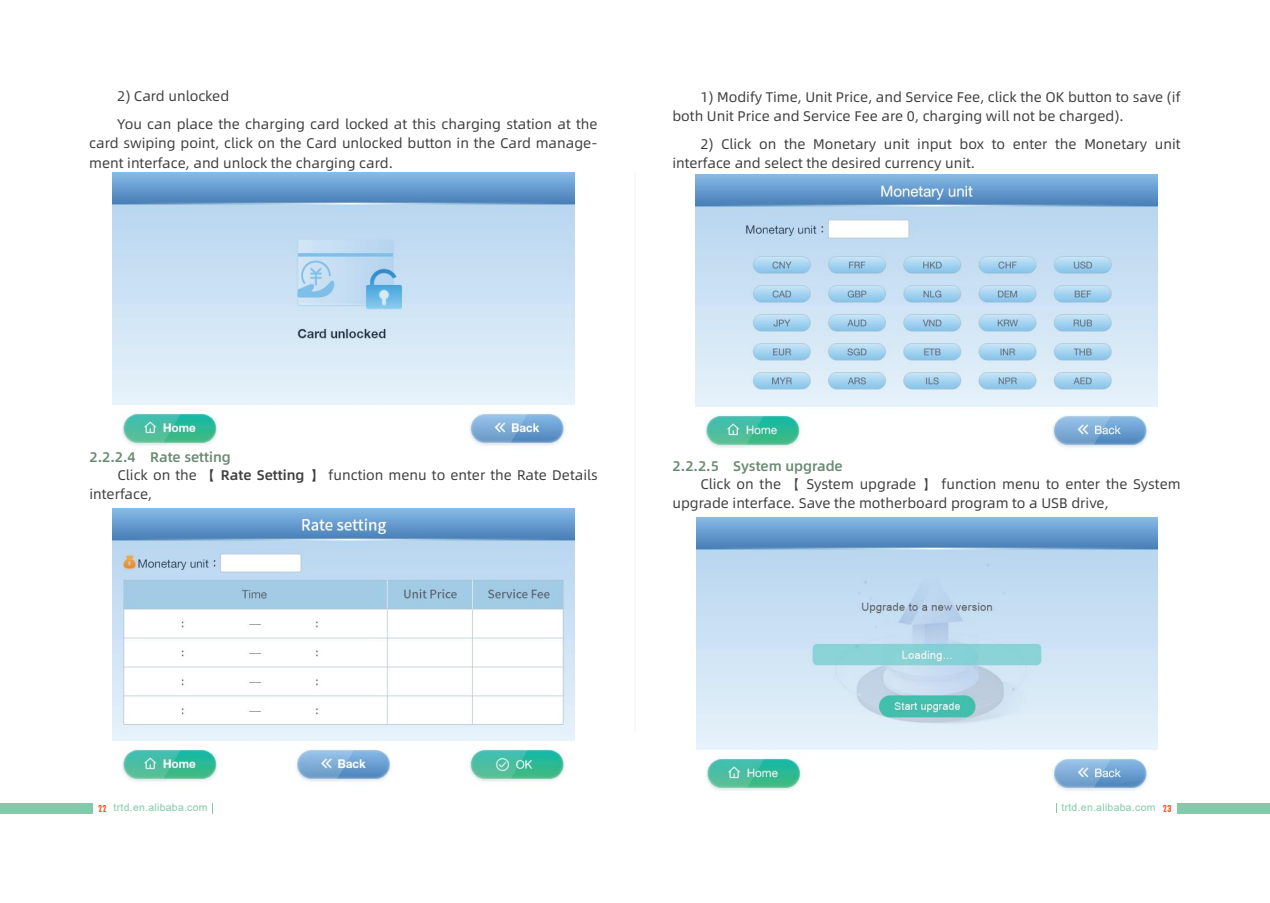
<style>
.page{position:relative;width:1270px;height:903px;background:#fff}
.page>*{position:absolute;margin:0;border:0;box-sizing:border-box;transform-origin:0 0}
.t1{font:14px/19.2px "Alibaba Pu Hui Ti";color:#3e3e3f}
.t2{font:500 14px "Alibaba Pu Hui Ti";color:#6a8a72}
.t3{font:10.5px "Arial";letter-spacing:.025em;color:#81cbab}
.s1{font-weight:500}
.s2{font-family:"xiaowei";color:#f15929}
</style>
<div class="page">
<img style="left:113px;top:173px;width:461px;height:273px">
<img style="left:113px;top:508px;width:461px;height:274px">
<img style="left:696px;top:174px;width:461px;height:274px">
<div style="left:0;top:803px;width:93px;height:10px;background:#81cbab"></div>
<div style="left:1177px;top:803px;width:93px;height:10px;background:#81cbab"></div>
<hr style="left:635px;top:170px;width:1px;height:564px;background:#f2f3f4">
<img style="left:696px;top:517px;width:462px;height:274px">
<p class="t1" style="left:117px;top:81px;width:482px;line-height:28px">2) Card unlocked<br>You can place the charging card locked at this charging station at the</p>
<p class="t1" style="left:89px;top:133px;width:510px">card swiping point, click on the Card unlocked button in the Card manage&shy;ment interface, and unlock the charging card.</p>
<p class="t1" style="left:672px;top:86px;width:510px;text-indent:28px">1) Modify Time, Unit Price, and Service Fee, click the OK button to save (if both Unit Price and Service Fee are 0, charging will not be charged).</p>
<p class="t1" style="left:672px;top:134px;width:510px;text-indent:28px">2) Click on the Monetary unit input box to enter the Monetary unit interface and select the desired currency unit.</p>
<p class="t2" style="left:90px;top:446px;width:143px">2.2.2.4 Rate setting</p>
<p class="t1" style="left:90px;top:464px;width:510px;text-indent:28px">Click on the <span class="s1">【 Rate Setting 】</span> function menu to enter the Rate Details interface,</p>
<p class="t2" style="left:673px;top:455px;width:172px">2.2.2.5 System upgrade</p>
<p class="t1" style="left:672px;top:474px;width:510px;text-indent:28px">Click on the 【 System upgrade 】 function menu to enter the System upgrade interface. Save the motherboard program to a USB drive,</p>
<p class="t3" style="left:98px;top:800px;width:111px"><span class="s2">22</span> trtd.en.alibaba.com</p>
<p class="t3" style="left:1061px;top:800px;width:112px">trtd.en.alibaba.com <span class="s2">23</span></p>
</div>
